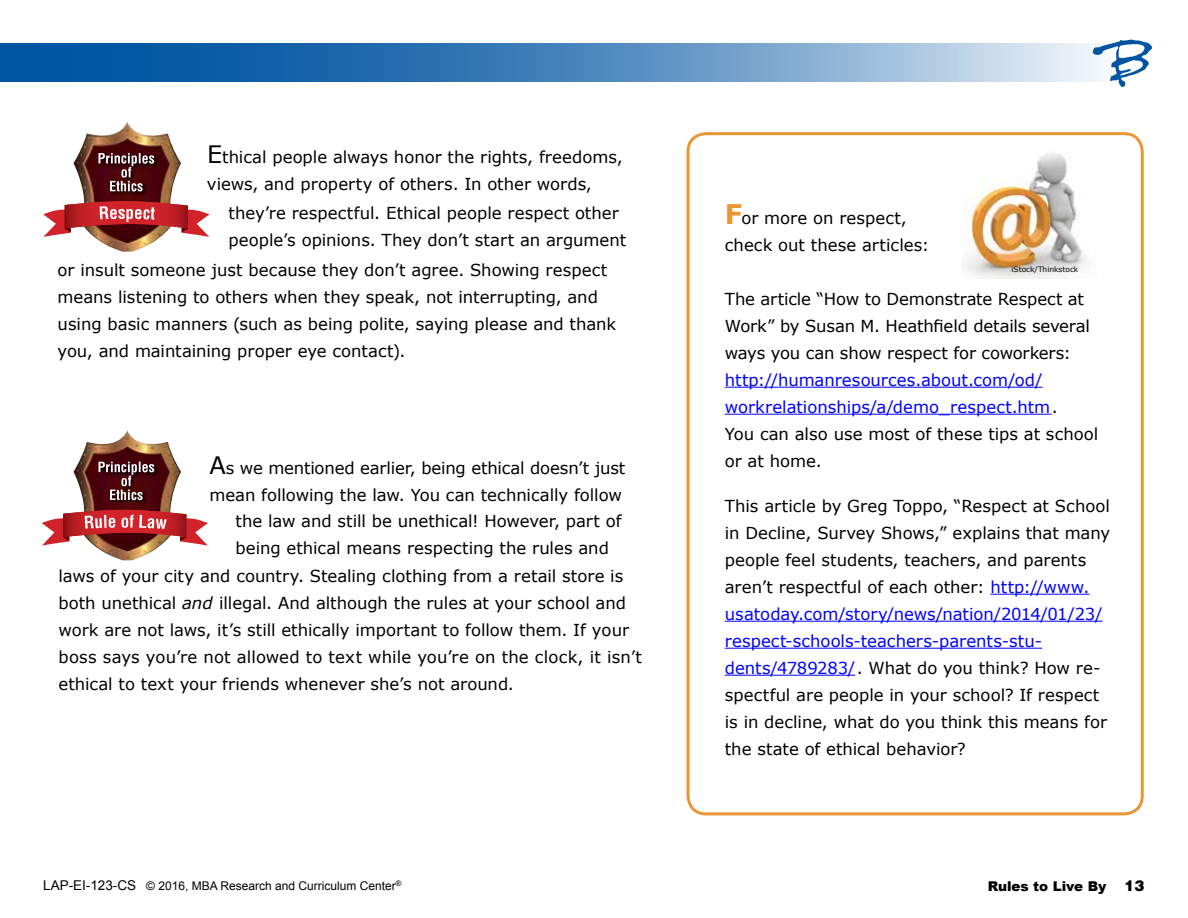
<style>
.page{position:relative;width:1188px;height:918px;background:#fff}
.page>*{position:absolute;margin:0;border:0;box-sizing:border-box;transform-origin:0 0}
.t1{font:16.5px/27px "Verdana";color:#000}
.t2{font:16.5px/27px "Verdana";color:#00f}
.t3{font:900 13.5px "Arial";color:#000}
.t4{font:12px "Arial";color:#000}
.t5{font:7.5px "Verdana";color:#000}
.s1{font-size:24px}
.s2{font-style:italic}
.s3{font-weight:700;font-size:27px;color:#ea9635}
.s4{color:#000}
.s5{color:#00f}
.s6{font-size:13.5px}
.s7{font-family:"Helvetica LT";font-size:15px}
</style>
<div class="page">
<svg style="left:0;top:44px;width:1093px;height:37px;background:#538cc0"></svg>
<svg style="left:1093px;top:40px;width:59px;height:47px"></svg>
<hr style="left:725px;top:387px;width:318px;height:1px;background:#00f">
<hr style="left:725px;top:414px;width:327px;height:1px;background:#00f">
<hr style="left:990px;top:594px;width:100px;height:1px;background:#00f">
<hr style="left:725px;top:621px;width:377px;height:1px;background:#00f">
<hr style="left:725px;top:648px;width:317px;height:1px;background:#00f">
<hr style="left:725px;top:675px;width:130px;height:1px;background:#00f">
<img style="left:962px;top:153px;width:125px;height:126px">
<div style="left:687px;top:132px;width:457px;height:683px;border:3px solid #ea9635;border-radius:18px"></div>
<img style="left:73px;top:122px;width:108px;height:130px">
<svg style="left:109px;top:192px;width:38px;height:4px"></svg>
<svg style="left:97px;top:152px;width:62px;height:19px"></svg>
<svg style="left:98px;top:153px;width:56px;height:39px;background:#68393e"></svg>
<svg style="left:43px;top:201px;width:167px;height:36px"></svg>
<img style="left:73px;top:430px;width:108px;height:130px">
<svg style="left:109px;top:500px;width:38px;height:5px"></svg>
<svg style="left:97px;top:461px;width:62px;height:19px"></svg>
<svg style="left:98px;top:462px;width:56px;height:38px;background:#693a3f"></svg>
<svg style="left:42px;top:510px;width:166px;height:36px"></svg>
<p class="t1" style="left:207px;top:143px;width:417px"><span class="s1">E</span>thical people always honor the rights, freedoms, views, and property of others. In other words,</p>
<p class="t1" style="left:229px;top:199px;width:399px">they’re respectful. Ethical people respect other people’s opinions. They don’t start an argument</p>
<p class="t1" style="left:58px;top:256px;width:560px">or insult someone just because they don’t agree. Showing respect means listening to others when they speak, not interrupting, and using basic manners (such as being polite, saying please and thank you, and maintaining proper eye contact).</p>
<p class="t1" style="left:209px;top:454px;width:418px"><span class="s1">A</span>s we mentioned earlier, being ethical doesn’t just</p>
<p class="t1" style="left:209px;top:481px;width:414px">mean following the law. You can technically follow</p>
<p class="t1" style="left:236px;top:507px;width:388px">the law and still be unethical! However, part of</p>
<p class="t1" style="left:236px;top:534px;width:375px">being ethical means respecting the rules and</p>
<p class="t1" style="left:59px;top:562px;width:566px">laws of your city and country. Stealing clothing from a retail store is</p>
<p class="t1" style="left:59px;top:589px;width:569px">both unethical <span class="s2">and</span> illegal. And although the rules at your school and</p>
<p class="t1" style="left:59px;top:616px;width:572px">work are not laws, it’s still ethically important to follow them. If your</p>
<p class="t1" style="left:59px;top:643px;width:585px">boss says you’re not allowed to text while you’re on the clock, it isn’t</p>
<p class="t1" style="left:59px;top:670px;width:457px">ethical to text your friends whenever she’s not around.</p>
<p class="t1" style="left:725px;top:204px;width:206px"><span class="s3">F</span>or more on respect, check out these articles:</p>
<p class="t5" style="left:1012px;top:265px;width:68px">iStock/Thinkstock</p>
<p class="t1" style="left:725px;top:285px;width:367px">The article “How to Demonstrate Respect at<br>Work” by Susan M. Heathfield details several ways you can show respect for coworkers:</p>
<p class="t2" style="left:725px;top:366px;width:375px">http://humanresources.about.com/od/ workrelationships/a/demo_respect.htm <span class="s4">.<br>You can also use most of these tips at school or at home.</span></p>
<p class="t1" style="left:725px;top:492px;width:387px">This article by Greg Toppo, “Respect at School in Decline, Survey Shows,” explains that many people feel students, teachers, and parents aren’t respectful of each other: <span class="s5">http://www. usatoday.com/story/news/nation/2014/01/23/ respect-schools-teachers-parents-stu&shy;dents/4789283/</span> . What do you think? How re&shy;spectful are people in your school? If respect is in decline, what do you think this means for the state of ethical behavior?</p>
<p class="t4" style="left:43px;top:878px;width:360px"><span class="s6">LAP-EI-123-CS</span> © 2016, MBA Research and Curriculum Center<sup>®</sup></p>
<p class="t3" style="left:988px;top:879px;width:158px">Rules to Live By <span class="s7">13</span></p>
</div>
